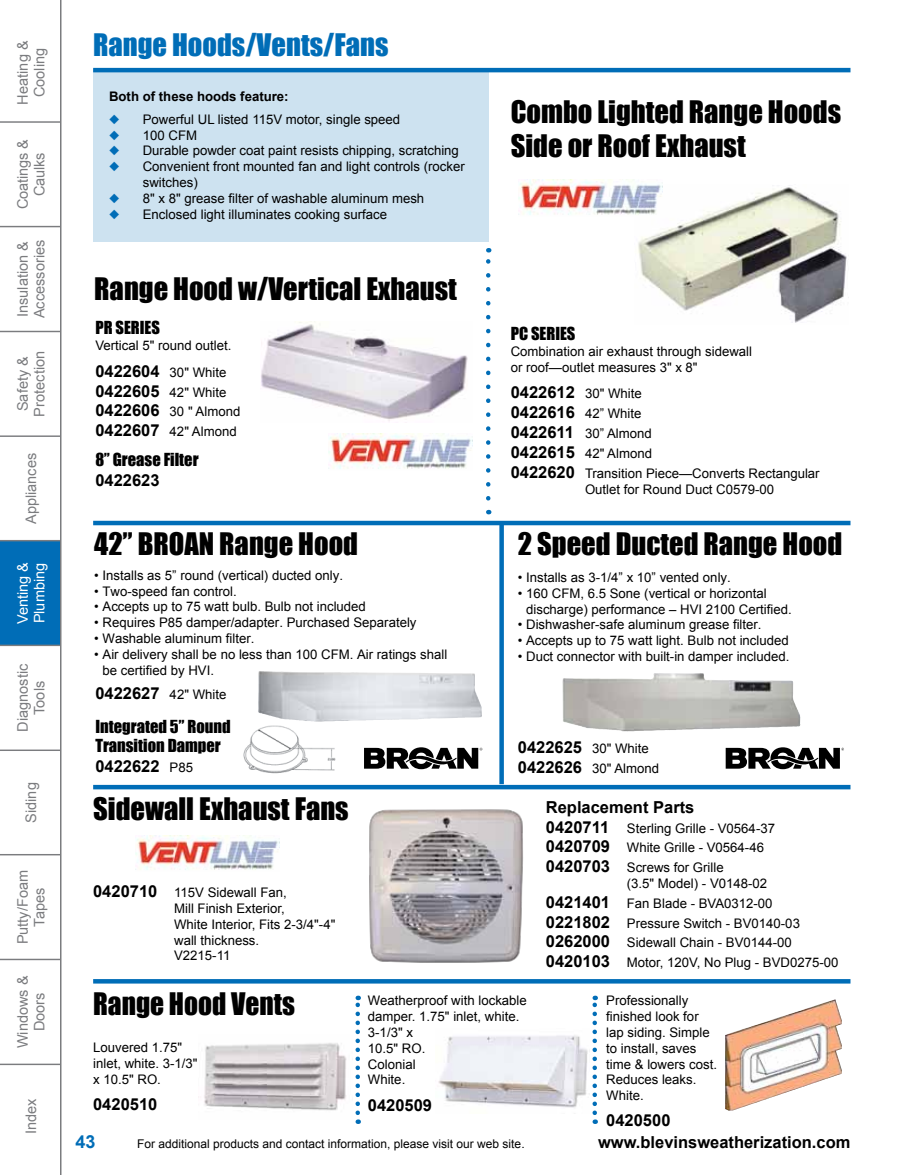
<style>
.page{position:relative;width:918px;height:1175px;background:#fff}
.page>*{position:absolute;margin:0;border:0;box-sizing:border-box;transform-origin:0 0}
.t1{font:28.5px/34.2px "Impact";color:#000}
.t2{font:28.5px "Impact";color:#006db7}
.t3{font:28.5px "Impact";color:#000;scale:.96 1}
.t4{font:700 18px "Arial";color:#006db7}
.t5{font:700 16.5px "Arial";color:#000}
.t6{font:16.5px/19.8px "Impact";color:#000}
.t7{font:14.55px/16.5px "Arial";color:#7b7c7f;text-align:center}
.t8{font:14.55px/16.5px "Arial";color:#fff}
.t9{font:13.2px/15.9px "Arial";color:#000}
.t10{font:700 13.2px "Arial";color:#000}
.t11{font:12px "Arial";color:#000}
.s1{color:#006db7}
.s2{font-weight:700;font-size:16.5px}
.s3{font-weight:400;font-size:13.2px}
</style>
<div class="page">
<div style="left:0;top:541px;width:61px;height:104px;background:#006db7"></div>
<hr style="left:0;top:121px;width:61px;height:2px;background:#7b7c7f">
<hr style="left:0;top:226px;width:61px;height:1px;background:#7b7c7f">
<hr style="left:0;top:331px;width:61px;height:1px;background:#7b7c7f">
<hr style="left:0;top:435px;width:61px;height:2px;background:#7b7c7f">
<hr style="left:0;top:540px;width:61px;height:1px;background:#7b7c7f">
<hr style="left:0;top:644px;width:61px;height:2px;background:#7b7c7f">
<hr style="left:0;top:749px;width:61px;height:2px;background:#7b7c7f">
<hr style="left:0;top:854px;width:61px;height:1px;background:#7b7c7f">
<hr style="left:0;top:958px;width:61px;height:2px;background:#7b7c7f">
<hr style="left:0;top:1063px;width:61px;height:2px;background:#7b7c7f">
<hr style="left:60px;top:0;width:2px;height:1174px;background:#7b7c7f">
<svg style="left:486px;top:248px;width:4px;height:250px"></svg>
<div style="left:93px;top:69px;width:395px;height:173px;background:#cde2f0"></div>
<img style="left:243px;top:721px;width:93px;height:53px">
<hr style="left:93px;top:68px;width:758px;height:4px;background:#006db7">
<img style="left:638px;top:187px;width:209px;height:136px">
<img style="left:261px;top:321px;width:207px;height:100px">
<img style="left:562px;top:673px;width:238px;height:58px">
<svg style="left:726px;top:747px;width:118px;height:22px"></svg>
<img style="left:258px;top:671px;width:224px;height:50px">
<svg style="left:364px;top:747px;width:118px;height:22px"></svg>
<svg style="left:93px;top:979px;width:758px;height:4px;background:#046fb8"></svg>
<hr style="left:93px;top:785px;width:758px;height:4px;background:#006db7">
<hr style="left:93px;top:521px;width:758px;height:4px;background:#006db7">
<img style="left:135px;top:835px;width:144px;height:35px">
<img style="left:328px;top:434px;width:145px;height:35px">
<img style="left:518px;top:180px;width:145px;height:36px">
<img style="left:369px;top:809px;width:154px;height:154px">
<img style="left:198px;top:1043px;width:149px;height:68px">
<img style="left:725px;top:999px;width:110px;height:111px">
<img style="left:438px;top:1035px;width:150px;height:73px">
<div style="left:499px;top:522px;width:5px;height:262px;background:#006db7"></div>
<svg style="left:592px;top:995px;width:5px;height:117px"></svg>
<svg style="left:356px;top:995px;width:4px;height:117px"></svg>
<p class="t7" style="left:15px;top:104px;width:65px;rotate:-90deg">Heating &amp;<br>Cooling</p>
<p class="t7" style="left:15px;top:209px;width:71px;rotate:-90deg">Coatings &amp;<br>Caulks</p>
<p class="t7" style="left:15px;top:318px;width:80px;text-align:left;rotate:-90deg">Insulation &amp;<br>Accessories</p>
<p class="t7" style="left:15px;top:416px;width:67px;rotate:-90deg">Safety &amp;<br>Protection</p>
<p class="t7" style="left:23px;top:524px;width:73px;rotate:-90deg">Appliances</p>
<p class="t8" style="left:15px;top:624px;width:64px;rotate:-90deg">Venting &amp;<br>Plumbing</p>
<p class="t7" style="left:15px;top:732px;width:69px;rotate:-90deg">Diagnostic<br>Tools</p>
<p class="t7" style="left:23px;top:822px;width:42px;rotate:-90deg">Siding</p>
<p class="t7" style="left:15px;top:944px;width:76px;rotate:-90deg">Putty/Foam<br>Tapes</p>
<p class="t7" style="left:15px;top:1048px;width:74px;rotate:-90deg">Windows &amp;<br>Doors</p>
<p class="t7" style="left:23px;top:1134px;width:37px;rotate:-90deg">Index</p>
<h1 class="t2" style="left:93px;top:28px;width:297px">Range Hoods/Vents/Fans</h1>
<p class="t10" style="left:109px;top:89px;width:181px">Both of these hoods feature:</p>
<p class="t9" style="left:109px;top:111px;width:293px"><span class="s1">◆</span> Powerful UL listed 115V motor, single speed</p>
<p class="t9" style="left:109px;top:127px;width:90px"><span class="s1">◆</span> 100 CFM</p>
<p class="t9" style="left:109px;top:143px;width:351px"><span class="s1">◆</span> Durable powder coat paint resists chipping, scratching</p>
<p class="t9" style="left:143px;top:159px;width:324px;text-indent:-34px"><span class="s1">◆</span> Convenient front mounted fan and light controls (rocker switches)</p>
<p class="t9" style="left:109px;top:190px;width:317px"><span class="s1">◆</span> 8" x 8" grease filter of washable aluminum mesh</p>
<p class="t9" style="left:109px;top:206px;width:280px"><span class="s1">◆</span> Enclosed light illuminates cooking surface</p>
<h1 class="t1" style="left:94px;top:272px;width:364px">Range Hood w/Vertical Exhaust</h1>
<p class="t6" style="left:95px;top:318px;width:66px">PR SERIES</p>
<p class="t9" style="left:95px;top:332px;width:138px;line-height:26.5px">Vertical 5" round outlet.<br><span class="s2">0422604</span> 30" White</p>
<p class="t9" style="left:95px;top:382px;width:146px;line-height:19.8px"><span class="s2">0422605</span> 42" White<br><span class="s2">0422606</span> 30 " Almond<br><span class="s2">0422607</span> 42" Almond</p>
<p class="t6" style="left:95px;top:450px;width:105px">8” Grease Filter</p>
<p class="t5" style="left:95px;top:471px;width:66px">0422623</p>
<h1 class="t1" style="left:94px;top:527px;width:265px">42” BROAN Range Hood</h1>
<p class="t9" style="left:94px;top:567px;width:250px">• Installs as 5” round (vertical) ducted only.</p>
<p class="t9" style="left:94px;top:583px;width:144px">• Two-speed fan control.</p>
<p class="t9" style="left:94px;top:599px;width:273px">• Accepts up to 75 watt bulb. Bulb not included</p>
<p class="t9" style="left:94px;top:614px;width:324px">• Requires P85 damper/adapter. Purchased Separately</p>
<p class="t9" style="left:94px;top:630px;width:162px">• Washable aluminum filter.</p>
<p class="t9" style="left:103px;top:646px;width:346px;text-indent:-8px">• Air delivery shall be no less than 100 CFM. Air ratings shall be certified by HVI.</p>
<p class="t9" style="left:95px;top:686px;width:133px"><span class="s2">0422627</span> 42" White</p>
<p class="t6" style="left:95px;top:716px;width:137px">Integrated 5” Round<br>Transition Damper</p>
<p class="t5" style="left:95px;top:757px;width:99px">0422622 <span class="s3">P85</span></p>
<h1 class="t1" style="left:93px;top:791px;width:257px">Sidewall Exhaust Fans</h1>
<p class="t9" style="left:174px;top:884px;width:163px;text-indent:-81px"><span class="s2">0420710</span> 115V Sidewall Fan,<br>Mill Finish Exterior,<br>White Interior, Fits 2-3/4"-4" wall thickness.<br>V2215-11</p>
<h1 class="t1" style="left:511px;top:95px;width:332px">Combo Lighted Range Hoods<br>Side or Roof Exhaust</h1>
<p class="t6" style="left:511px;top:324px;width:66px">PC SERIES</p>
<p class="t9" style="left:511px;top:343px;width:243px">Combination air exhaust through sidewall or roof—outlet measures 3" x 8"</p>
<p class="t9" style="left:511px;top:384px;width:310px;line-height:19.8px"><span class="s2">0422612</span> 30" White<br><span class="s2">0422616</span> 42” White<br><span class="s2">0422611</span> 30” Almond<br><span class="s2">0422615</span> 42" Almond<br><span class="s2">0422620</span> Transition Piece—Converts Rectangular</p>
<p class="t9" style="left:585px;top:481px;width:191px">Outlet for Round Duct C0579-00</p>
<h1 class="t1" style="left:518px;top:527px;width:326px">2 Speed Ducted Range Hood</h1>
<p class="t9" style="left:518px;top:569px;width:214px">• Installs as 3-1/4” x 10” vented only.</p>
<p class="t9" style="left:526px;top:585px;width:267px;text-indent:-8px">• 160 CFM, 6.5 Sone (vertical or horizontal discharge) performance – HVI 2100 Certified.</p>
<p class="t9" style="left:518px;top:616px;width:245px">• Dishwasher-safe aluminum grease filter.</p>
<p class="t9" style="left:518px;top:632px;width:272px">• Accepts up to 75 watt light. Bulb not included</p>
<p class="t9" style="left:518px;top:648px;width:273px">• Duct connector with built-in damper included.</p>
<p class="t9" style="left:518px;top:738px;width:143px;line-height:19.8px"><span class="s2">0422625</span> 30" White<br><span class="s2">0422626</span> 30" Almond</p>
<p class="t5" style="left:546px;top:797px;width:150px">Replacement Parts</p>
<p class="t9" style="left:546px;top:818px;width:231px;line-height:19.8px"><span class="s2">0420711</span> Sterling Grille - V0564-37<br><span class="s2">0420709</span> White Grille - V0564-46<br><span class="s2">0420703</span> Screws for Grille</p>
<p class="t9" style="left:546px;top:873px;width:294px;line-height:19.8px;text-indent:81px">(3.5" Model) - V0148-02<br><span class="s2">0421401</span> Fan Blade - BVA0312-00<br><span class="s2">0221802</span> Pressure Switch - BV0140-03<br><span class="s2">0262000</span> Sidewall Chain - BV0144-00<br><span class="s2">0420103</span> Motor, 120V, No Plug - BVD0275-00</p>
<h1 class="t3" style="left:93px;top:986px;width:212px">Range Hood Vents</h1>
<p class="t9" style="left:93px;top:1039px;width:106px">Louvered 1.75" inlet, white. 3-1/3" x 10.5" RO.</p>
<p class="t5" style="left:93px;top:1095px;width:66px">0420510</p>
<p class="t9" style="left:368px;top:992px;width:160px">Weatherproof with lockable damper. 1.75" inlet, white.<br>3-1/3" x<br>10.5" RO.<br>Colonial<br>White.</p>
<p class="t5" style="left:368px;top:1095px;width:66px">0420509</p>
<p class="t9" style="left:606px;top:992px;width:112px">Professionally finished look for lap siding. Simple to install, saves time &amp; lowers cost.<br>Reduces leaks.<br>White.</p>
<p class="t5" style="left:606px;top:1111px;width:66px">0420500</p>
<h2 class="t4" style="left:76px;top:1131px;width:22px">43</h2>
<p class="t11" style="left:137px;top:1137px;width:389px">For additional products and contact information, please visit our web site.</p>
<p class="t5" style="left:598px;top:1132px;width:254px">www.blevinsweatherization.com</p>
</div>
